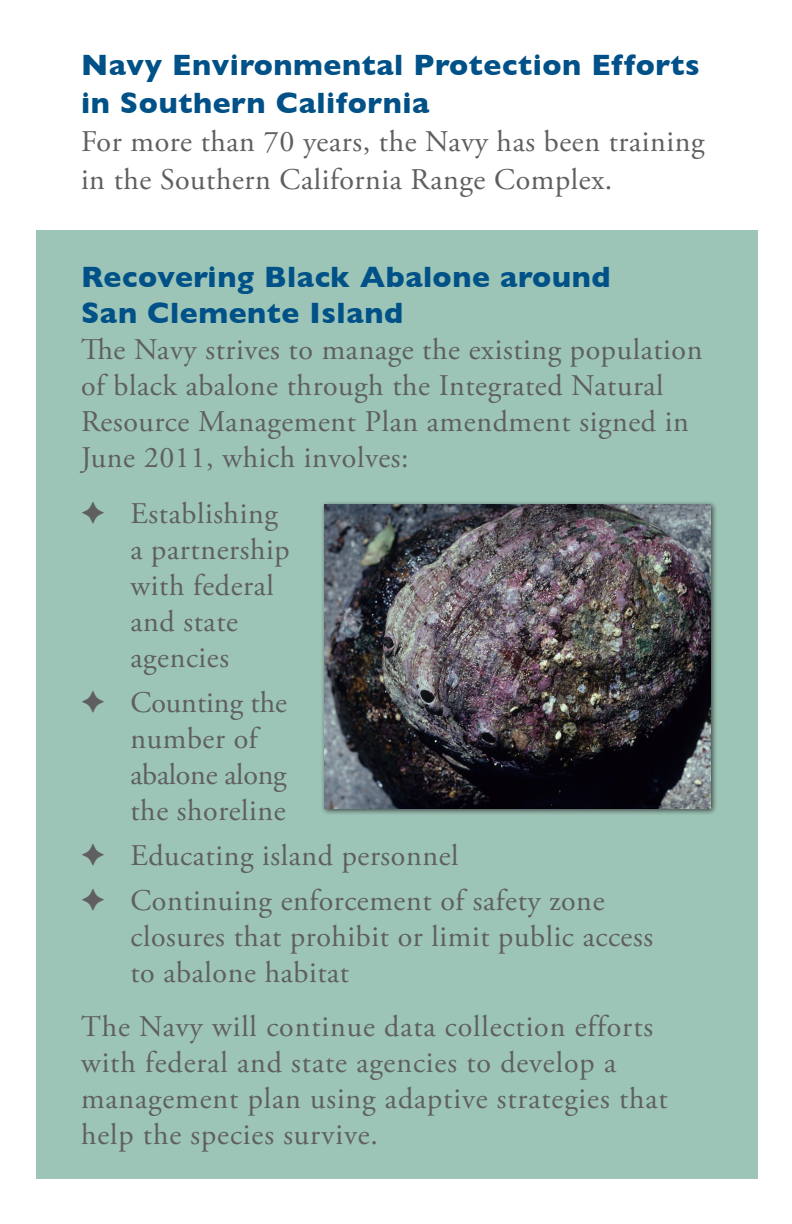
<style>
.page{position:relative;width:792px;height:1224px;background:#fff}
.page>*{position:absolute;margin:0;border:0;box-sizing:border-box;transform-origin:0 0}
.Body_copy{font:30px/36px "Adobe Garamond Pro";letter-spacing:.02em;color:#5f5f62}
.Bullets{font:30px/36px "Adobe Garamond Pro";letter-spacing:.02em;color:#5f5f62}
.Heading{font:700 30px/38px "Gill Sans";letter-spacing:.02em;color:#005187}
.Bullets-2{font:30px/36px "Adobe Garamond Pro";color:#5f5f62}
</style>
<div class="page">
<div style="left:36px;top:230px;width:722px;height:949px;background:#9dc5b7"></div>
<div style="left:320px;top:500px;width:398px;height:315px;background:#231f20;opacity:.75"></div>
<img style="left:324px;top:504px;width:386px;height:304px">
<p class="Heading" style="left:81px;top:45px;width:620px">Navy Environmental Protection Efforts in Southern California</p>
<p class="Body_copy" style="left:81px;top:123px;width:625px;line-height:38px">For more than 70 years, the Navy has been training in the Southern California Range Complex.</p>
<p class="Heading" style="left:81px;top:258px;width:531px;line-height:36px">Recovering Black Abalone around<br>San Clemente Island</p>
<p class="Body_copy" style="left:81px;top:332px;width:623px">The Navy strives to manage the existing population of black abalone through the Integrated Natural Resource Management Plan amendment signed in June 2011, which involves:</p>
<p class="Bullets" style="left:130px;top:496px;width:161px;text-indent:-50px">✦ Establishing a partnership with federal and state agencies</p>
<p class="Bullets-2" style="left:130px;top:685px;width:158px;text-indent:-50px">✦ Counting the number of abalone along the shoreline</p>
<p class="Bullets" style="left:81px;top:838px;width:379px">✦ Educating island personnel</p>
<p class="Bullets" style="left:130px;top:883px;width:524px;text-indent:-50px">✦ Continuing enforcement of safety zone closures that prohibit or limit public access to abalone habitat</p>
<p class="Body_copy" style="left:81px;top:1009px;width:588px">The Navy will continue data collection efforts with federal and state agencies to develop a management plan using adaptive strategies that help the species survive.</p>
</div>
